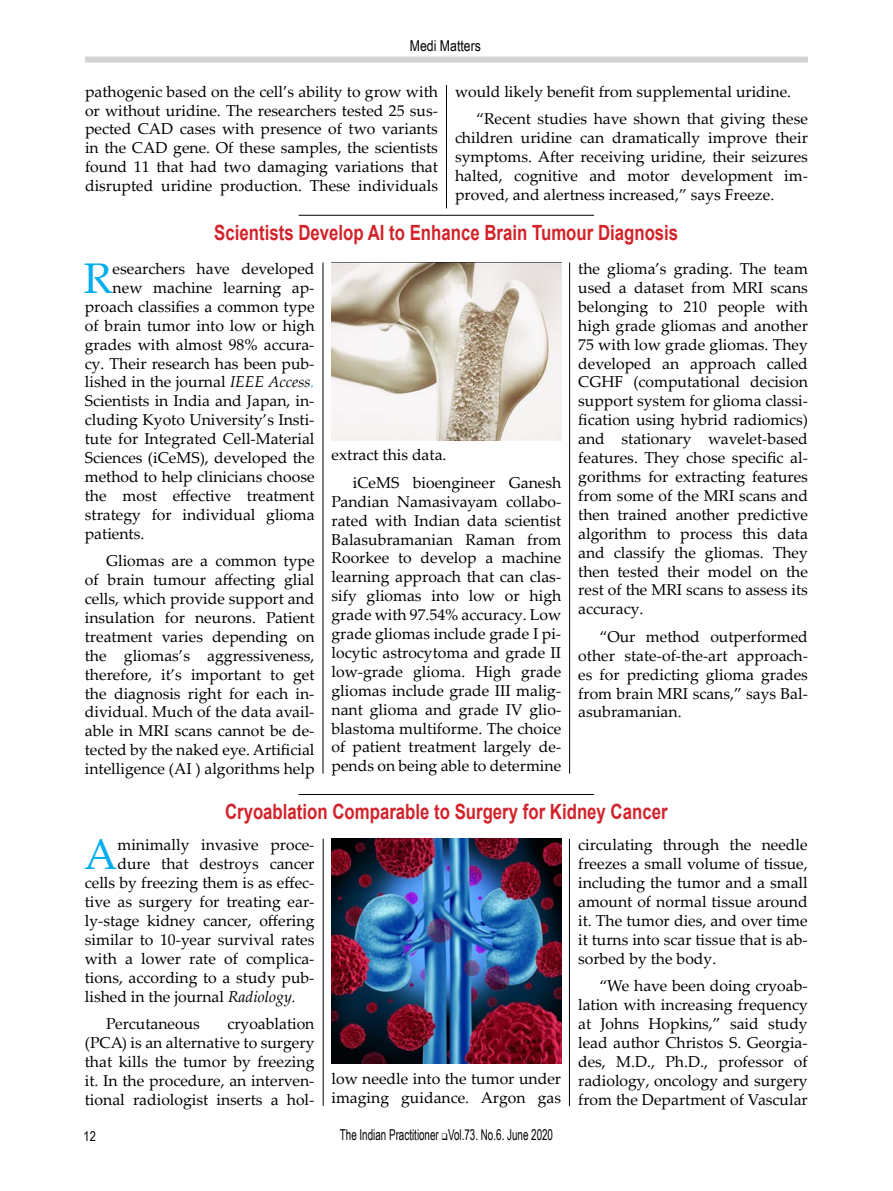
<style>
.page{position:relative;width:893px;height:1191px;background:#fff}
.page>*{position:absolute;margin:0;border:0;box-sizing:border-box;transform-origin:0 0}
.t1{font:42.9px "Palatino Linotype";color:#00aeef}
.t2{font:700 21px "Arial";color:#d2232a;scale:.8 1}
.t3{font:15.75px/18.9px "Palatino Linotype";color:#000;text-align:justify}
.t4{font:15px "Arial Narrow";color:#000;scale:.8 1}
.t5{font:15px "Arial Narrow";color:#000}
.t6{font:13.5px "Arial Narrow";color:#000}
.s1{font-style:italic}
.s2{font-style:italic;color:#00aeef}
</style>
<div class="page">
<div style="left:85px;top:57px;width:723px;height:6px;background:#d1d3d4"></div>
<hr style="left:299px;top:215px;width:295px;height:1px;background:#000">
<hr style="left:323px;top:262px;width:1px;height:511px;background:#000">
<hr style="left:569px;top:262px;width:1px;height:511px;background:#000">
<hr style="left:446px;top:85px;width:1px;height:123px;background:#000">
<img style="left:331px;top:262px;width:230px;height:178px">
<hr style="left:323px;top:838px;width:1px;height:268px;background:#000">
<img style="left:331px;top:838px;width:230px;height:225px">
<hr style="left:569px;top:838px;width:1px;height:268px;background:#000">
<hr style="left:299px;top:794px;width:295px;height:1px;background:#000">
<p class="t5" style="left:410px;top:35px;width:73px">Medi Matters</p>
<p class="t3" style="left:85px;top:81px;width:354px">pathogenic based on the cell’s ability to grow with or without uridine. The researchers tested 25 sus&shy;pected CAD cases with presence of two variants in the CAD gene. Of these samples, the scientists found 11 that had two damaging variations that disrupted uridine production. These individuals</p>
<p class="t3" style="left:476px;top:77px;width:333px;line-height:27.5px;text-indent:-21px">would likely benefit from supplemental uridine. “Recent studies have shown that giving these</p>
<p class="t3" style="left:455px;top:127px;width:354px">children uridine can dramatically improve their symptoms. After receiving uridine, their seizures halted, cognitive and motor development im&shy;proved, and alertness increased,” says Freeze.</p>
<h2 class="t2" style="left:214px;top:218px;width:581px">Scientists Develop AI to Enhance Brain Tumour Diagnosis</h2>
<h1 class="t1" style="left:84px;top:248px;width:30px">R</h1>
<p class="t3" style="left:113px;top:259px;width:203px">esearchers have developed</p>
<p class="t3" style="left:113px;top:277px;width:203px">new machine learning ap-</p>
<p class="t3" style="left:85px;top:296px;width:231px">proach classifies a common type</p>
<p class="t3" style="left:85px;top:315px;width:231px">of brain tumor into low or high</p>
<p class="t3" style="left:85px;top:334px;width:231px">grades with almost 98% accura-</p>
<p class="t3" style="left:85px;top:353px;width:231px">cy. Their research has been pub-</p>
<p class="t3" style="left:85px;top:372px;width:231px">lished in the journal <span class="s1">IEEE Access</span><span class="s2">.</span></p>
<p class="t3" style="left:85px;top:391px;width:231px">Scientists in India and Japan, in-</p>
<p class="t3" style="left:85px;top:410px;width:231px">cluding Kyoto University’s Insti-</p>
<p class="t3" style="left:85px;top:429px;width:231px">tute for Integrated Cell-Material</p>
<p class="t3" style="left:85px;top:448px;width:231px">Sciences (iCeMS), developed the</p>
<p class="t3" style="left:85px;top:466px;width:231px">method to help clinicians choose</p>
<p class="t3" style="left:85px;top:485px;width:231px">the most effective treatment</p>
<p class="t3" style="left:85px;top:504px;width:231px">strategy for individual glioma</p>
<p class="t3" style="left:85px;top:523px;width:61px">patients.</p>
<p class="t3" style="left:85px;top:551px;width:231px;text-indent:21px">Gliomas are a common type of brain tumour affecting glial cells, which provide support and insulation for neurons. Patient treatment varies depending on the gliomas’s aggressiveness, therefore, it’s important to get the diagnosis right for each in&shy;dividual. Much of the data avail&shy;able in MRI scans cannot be de&shy;tected by the naked eye. Artificial intelligence (AI ) algorithms help</p>
<p class="t3" style="left:353px;top:440px;width:210px;line-height:27.5px;text-indent:-21px">extract this data.<br>iCeMS bioengineer Ganesh</p>
<p class="t3" style="left:332px;top:491px;width:231px">Pandian Namasivayam collabo&shy;rated with Indian data scientist Balasubramanian Raman from Roorkee to develop a machine learning approach that can clas&shy;sify gliomas into low or high grade with 97.54% accuracy. Low grade gliomas include grade I pi&shy;locytic astrocytoma and grade II low-grade glioma. High grade gliomas include grade III malig&shy;nant glioma and grade IV glio&shy;blastoma multiforme. The choice of patient treatment largely de&shy;pends on being able to determine</p>
<p class="t3" style="left:578px;top:259px;width:231px">the glioma’s grading. The team used a dataset from MRI scans belonging to 210 people with high grade gliomas and another 75 with low grade gliomas. They developed an approach called CGHF (computational decision support system for glioma classi&shy;fication using hybrid radiomics) and stationary wavelet-based features. They chose specific al&shy;gorithms for extracting features from some of the MRI scans and then trained another predictive algorithm to process this data and classify the gliomas. They then tested their model on the rest of the MRI scans to assess its accuracy.</p>
<p class="t3" style="left:578px;top:626px;width:231px;text-indent:21px">“Our method outperformed other state-of-the-art approach&shy;es for predicting glioma grades from brain MRI scans,” says Bal&shy;asubramanian.</p>
<h2 class="t2" style="left:225px;top:797px;width:555px">Cryoablation Comparable to Surgery for Kidney Cancer</h2>
<h1 class="t1" style="left:84px;top:824px;width:35px">A</h1>
<p class="t3" style="left:117px;top:835px;width:198px">minimally invasive proce-</p>
<p class="t3" style="left:117px;top:853px;width:198px">dure that destroys cancer</p>
<p class="t3" style="left:85px;top:872px;width:231px">cells by freezing them is as effec-</p>
<p class="t3" style="left:85px;top:891px;width:231px">tive as surgery for treating ear-</p>
<p class="t3" style="left:85px;top:910px;width:231px">ly-stage kidney cancer, offering</p>
<p class="t3" style="left:85px;top:929px;width:231px">similar to 10-year survival rates</p>
<p class="t3" style="left:85px;top:948px;width:231px">with a lower rate of complica-</p>
<p class="t3" style="left:85px;top:967px;width:231px">tions, according to a study pub-</p>
<p class="t3" style="left:85px;top:986px;width:212px">lished in the journal <span class="s1">Radiology.</span></p>
<p class="t3" style="left:106px;top:1013px;width:95px">Percutaneous</p>
<p class="t3" style="left:85px;top:1013px;width:231px;text-indent:143px">cryoablation (PCA) is an alternative to surgery that kills the tumor by freezing it. In the procedure, an interven&shy;tional radiologist inserts a hol-</p>
<p class="t6" style="left:84px;top:1126px;width:14px">12</p>
<p class="t3" style="left:331px;top:1068px;width:231px">low needle into the tumor under imaging guidance. Argon gas</p>
<p class="t4" style="left:340px;top:1124px;width:268px">The Indian Practitioner ❑Vol.73. No.6. June 2020</p>
<p class="t3" style="left:578px;top:835px;width:231px">circulating through the needle freezes a small volume of tissue, including the tumor and a small amount of normal tissue around it. The tumor dies, and over time it turns into scar tissue that is ab&shy;sorbed by the body.</p>
<p class="t3" style="left:578px;top:975px;width:231px;text-indent:21px">“We have been doing cryoab&shy;lation with increasing frequency at Johns Hopkins,” said study lead author Christos S. Georgia&shy;des, M.D., Ph.D., professor of radiology, oncology and surgery from the Department of Vascular</p>
</div>
